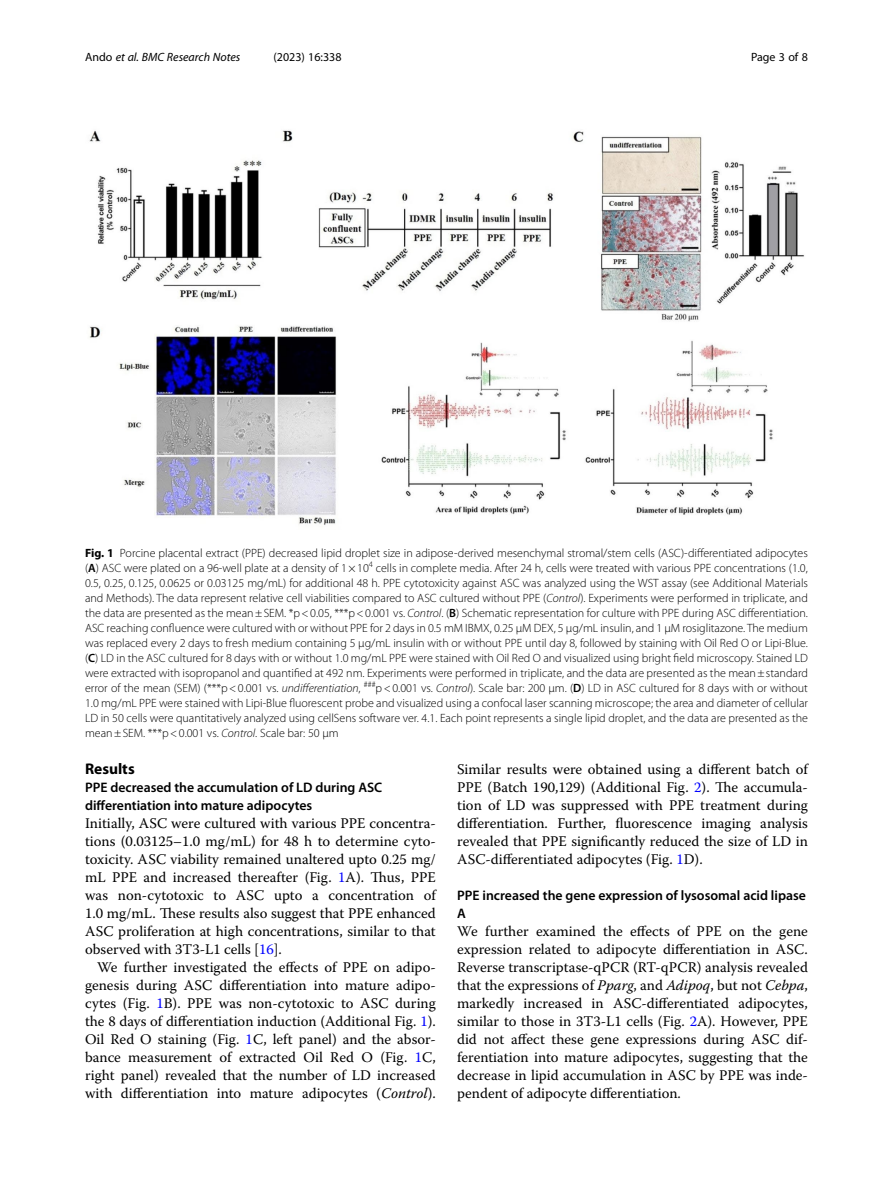
<style>
.page{position:relative;width:893px;height:1191px;background:#fff}
.page>*{position:absolute;margin:0;border:0;box-sizing:border-box;transform-origin:0 0}
.Head_1{font:700 15.45px "Myriad Pro";color:#000}
.Body_Text{font:14.7px/18px "Warnock Pro";color:#000;text-align:justify}
.Body_Text_Indent{font:14.7px/18px "Warnock Pro";color:#000;text-align:justify}
.Head_2_After_1{font:600 13.8px/18px "Myriad Pro";color:#000}
.Head_2{font:600 13.8px/18px "Myriad Pro";color:#000}
.Figure_Caption{font:300 12px/15px "Myriad Pro";color:#000;text-align:justify}
.t1{font:italic 12px "Myriad Pro";color:#000}
.t2{font:12px "Myriad Pro";color:#000}
.s1{font-style:normal}
.s2{font-weight:700}
.s3{font-weight:600}
.s4{font-style:italic}
.s5{color:#00f}
</style>
<div class="page">
<img style="left:89px;top:130px;width:715px;height:395px">
<p class="t1" style="left:85px;top:50px;width:157px"><span class="s1">Ando</span> et al. BMC Research Notes</p>
<p class="t2" style="left:273px;top:50px;width:70px">(2023) 16:338</p>
<p class="t2" style="left:751px;top:50px;width:58px">Page 3 of 8</p>
<p class="Figure_Caption" style="left:85px;top:545px;width:724px"><span class="s2">Fig. 1</span> Porcine placental extract (PPE) decreased lipid droplet size in adipose-derived mesenchymal stromal/stem cells (ASC)-differentiated adipocytes (<span class="s3">A</span>) ASC were plated on a 96-well plate at a density of 1×10<sup>4</sup> cells in complete media. After 24 h, cells were treated with various PPE concentrations (1.0, 0.5, 0.25, 0.125, 0.0625 or 0.03125 mg/mL) for additional 48 h. PPE cytotoxicity against ASC was analyzed using the WST assay (see Additional Materials and Methods). The data represent relative cell viabilities compared to ASC cultured without PPE (<span class="s4">Control</span>). Experiments were performed in triplicate, and the data are presented as the mean±SEM. *p&lt;0.05, ***p&lt;0.001 vs. <span class="s4">Control</span>. (<span class="s3">B</span>) Schematic representation for culture with PPE during ASC differentiation.<br>ASC reaching confluence were cultured with or without PPE for 2 days in 0.5 mM IBMX, 0.25 µM DEX, 5 µg/mL insulin, and 1 µM rosiglitazone. The medium was replaced every 2 days to fresh medium containing 5 µg/mL insulin with or without PPE until day 8, followed by staining with Oil Red O or Lipi-Blue. (<span class="s3">C</span>) LD in the ASC cultured for 8 days with or without 1.0 mg/mL PPE were stained with Oil Red O and visualized using bright field microscopy. Stained LD were extracted with isopropanol and quantified at 492 nm. Experiments were performed in triplicate, and the data are presented as the mean±standard error of the mean (SEM) (***p&lt;0.001 vs. <span class="s4">undifferentiation</span>, <sup>###</sup>p&lt;0.001 vs. <span class="s4">Control</span>). Scale bar: 200 μm. (<span class="s3">D</span>) LD in ASC cultured for 8 days with or without 1.0 mg/mL PPE were stained with Lipi-Blue fluorescent probe and visualized using a confocal laser scanning microscope; the area and diameter of cellular LD in 50 cells were quantitatively analyzed using cellSens software ver. 4.1. Each point represents a single lipid droplet, and the data are presented as the mean±SEM. ***p&lt;0.001 vs. <span class="s4">Control</span>. Scale bar: 50 μm</p>
<p class="Head_1" style="left:85px;top:759px;width:51px">Results</p>
<p class="Head_2_After_1" style="left:85px;top:778px;width:299px">PPE decreased the accumulation of LD during ASC differentiation into mature adipocytes</p>
<p class="Body_Text" style="left:85px;top:814px;width:352px">Initially, ASC were cultured with various PPE concentra&shy;tions (0.03125–1.0 mg/mL) for 48 h to determine cyto&shy;toxicity. ASC viability remained unaltered upto 0.25 mg/ mL PPE and increased thereafter (Fig. <span class="s5">1</span>A). Thus, PPE was non-cytotoxic to ASC upto a concentration of 1.0 mg/mL. These results also suggest that PPE enhanced ASC proliferation at high concentrations, similar to that observed with 3T3-L1 cells [<span class="s5">16</span>].</p>
<p class="Body_Text_Indent" style="left:85px;top:958px;width:352px;text-indent:12px">We further investigated the effects of PPE on adipo&shy;genesis during ASC differentiation into mature adipo&shy;cytes (Fig. <span class="s5">1</span>B). PPE was non-cytotoxic to ASC during the 8 days of differentiation induction (Additional Fig. <span class="s5">1</span>).<br>Oil Red O staining (Fig. <span class="s5">1</span>C, left panel) and the absor&shy;bance measurement of extracted Oil Red O (Fig. <span class="s5">1</span>C, right panel) revealed that the number of LD increased with differentiation into mature adipocytes (<span class="s4">Control</span>).</p>
<p class="Body_Text_Indent" style="left:457px;top:760px;width:352px">Similar results were obtained using a different batch of PPE (Batch 190,129) (Additional Fig. <span class="s5">2</span>). The accumula&shy;tion of LD was suppressed with PPE treatment during differentiation. Further, fluorescence imaging analysis revealed that PPE significantly reduced the size of LD in ASC-differentiated adipocytes (Fig. <span class="s5">1</span>D).</p>
<p class="Head_2" style="left:457px;top:886px;width:350px">PPE increased the gene expression of lysosomal acid lipase<br>A</p>
<p class="Body_Text" style="left:457px;top:922px;width:352px">We further examined the effects of PPE on the gene expression related to adipocyte differentiation in ASC.<br>Reverse transcriptase-qPCR (RT-qPCR) analysis revealed that the expressions of <span class="s4">Pparg</span>, and <span class="s4">Adipoq</span>, but not <span class="s4">Cebpa</span>, markedly increased in ASC-differentiated adipocytes, similar to those in 3T3-L1 cells (Fig. <span class="s5">2</span>A). However, PPE did not affect these gene expressions during ASC dif&shy;ferentiation into mature adipocytes, suggesting that the decrease in lipid accumulation in ASC by PPE was inde&shy;pendent of adipocyte differentiation.</p>
</div>
